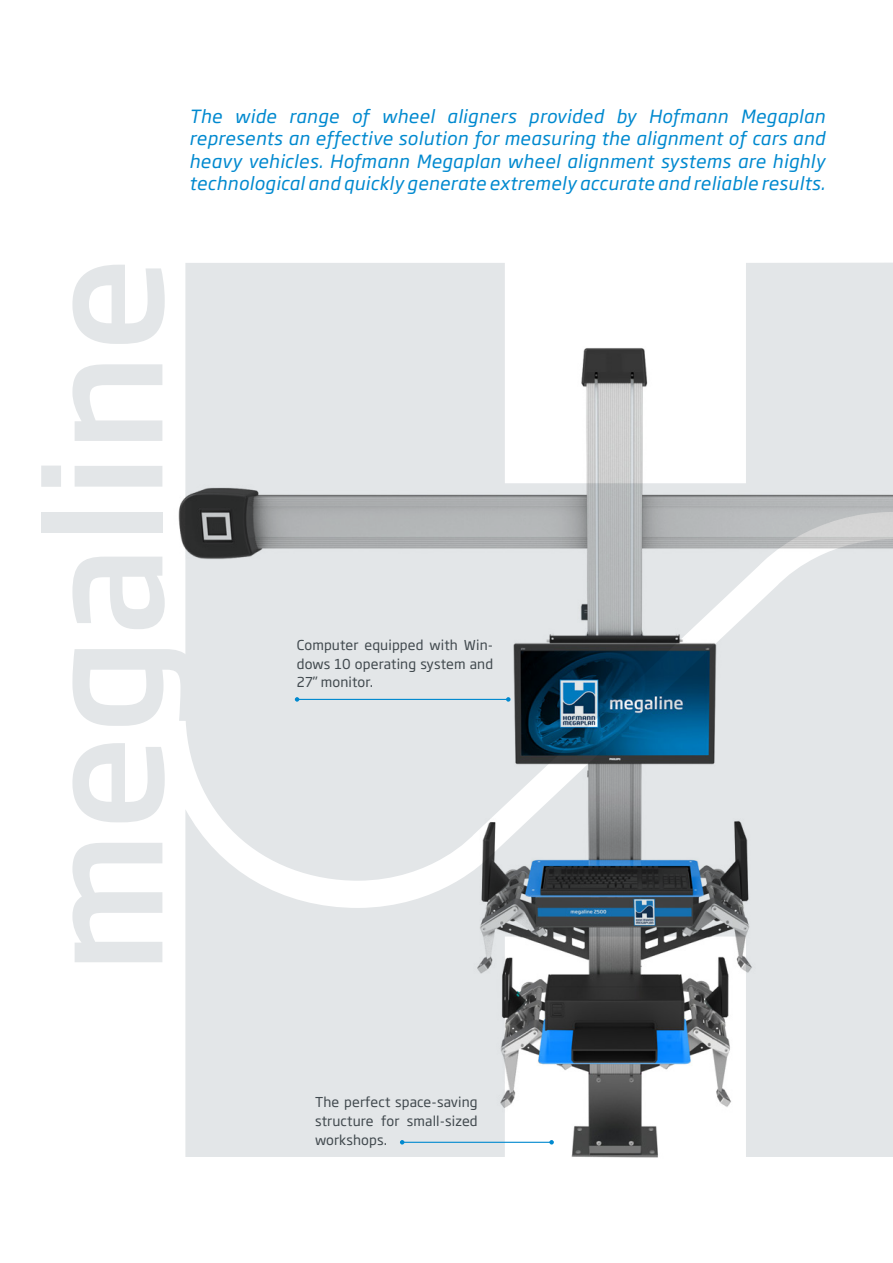
<style>
.page{position:relative;width:893px;height:1263px;background:#fff}
.page>*{position:absolute;margin:0;border:0;box-sizing:border-box;transform-origin:0 0}
.t1{font:500 156px "Soho Gothic Pro";letter-spacing:.01em;color:#e3e6e8}
.t2{font:italic 18px/22.5px "Soho Gothic Pro";letter-spacing:.02em;color:#0089cf;text-align:justify}
.t3{font:13.5px/18.8px "Soho Gothic Pro";letter-spacing:.01em;color:#41494e;text-align:justify}
</style>
<div class="page">
<svg style="left:185px;top:262px;width:708px;height:61px;fill:#e3e6e8"></svg>
<img style="left:178px;top:323px;width:715px;height:835px">
<hr style="left:297px;top:699px;width:211px;height:1px;background:#0089cf">
<svg style="left:295px;top:697px;width:4px;height:5px"></svg>
<svg style="left:506px;top:697px;width:5px;height:5px"></svg>
<hr style="left:402px;top:1142px;width:150px;height:1px;background:#0089cf">
<svg style="left:400px;top:1140px;width:4px;height:4px"></svg>
<svg style="left:549px;top:1140px;width:5px;height:4px"></svg>
<p class="t2" style="left:189px;top:104px;width:637px">The wide range of wheel aligners provided by Hofmann Megaplan represents an effective solution for measuring the alignment of cars and heavy vehicles. Hofmann Megaplan wheel alignment systems are highly technological and quickly generate extremely accurate and reliable results.</p>
<p class="t1" style="left:-18px;top:974px;width:718px;rotate:-90deg">megaline</p>
<p class="t3" style="left:297px;top:635px;width:198px">Computer equipped with Win&shy;dows 10 operating system and 27” monitor.</p>
<p class="t3" style="left:315px;top:1092px;width:164px">The perfect space-saving structure for small-sized workshops.</p>
</div>
